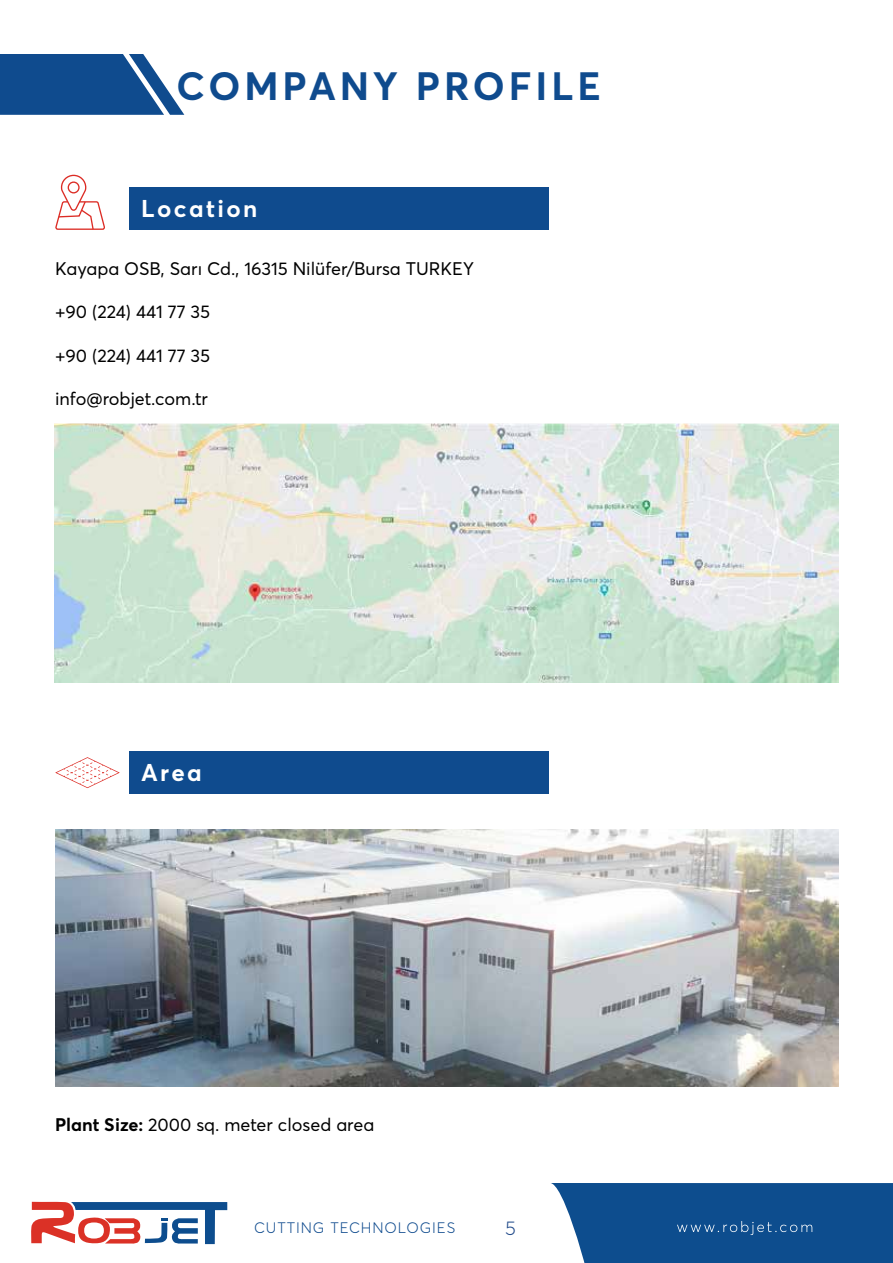
<style>
.page{position:relative;width:893px;height:1263px;background:#fff}
.page>*{position:absolute;margin:0;border:0;box-sizing:border-box;transform-origin:0 0}
.t1{font:700 39px "Averta";letter-spacing:.1em;color:#0f4b8e}
.t2{font:700 24px "Averta";letter-spacing:.1em;color:#fff}
.t3{font:300 19.5px "Averta";color:#234c8b}
.t4{font:18px "Averta";color:#000}
.t5{font:300 15px "Averta";letter-spacing:.06em;color:#0f4b8e}
.s1{font-weight:700}
</style>
<div class="page">
<svg style="left:31px;top:1201px;width:196px;height:43px"></svg>
<svg style="left:551px;top:1183px;width:342px;height:80px;background:#1e5996"></svg>
<svg style="left:0;top:54px;width:184px;height:61px;background:#31649e"></svg>
<div style="left:129px;top:187px;width:420px;height:43px;background:#0f4b8e"></div>
<svg style="left:55px;top:175px;width:50px;height:55px"></svg>
<div style="left:68px;top:181px;width:12px;height:12px;border:1px solid #dc2c25;border-radius:50%"></div>
<img style="left:54px;top:424px;width:785px;height:258px">
<div style="left:129px;top:751px;width:420px;height:43px;background:#0f4b8e"></div>
<img style="left:55px;top:829px;width:784px;height:257px">
<svg style="left:55px;top:757px;width:65px;height:31px"></svg>
<h1 class="t1" style="left:176px;top:61px;width:426px">COMPANY PROFILE</h1>
<h2 class="t2" style="left:141px;top:193px;width:118px">Location</h2>
<p class="t4" style="left:55px;top:258px;width:420px">Kayapa OSB, Sarı Cd., 16315 Nilüfer/Bursa TURKEY</p>
<p class="t4" style="left:55px;top:301px;width:157px">+90 (224) 441 77 35</p>
<p class="t4" style="left:55px;top:344px;width:157px">+90 (224) 441 77 35</p>
<p class="t4" style="left:55px;top:387px;width:154px">info@robjet.com.tr</p>
<h2 class="t2" style="left:141px;top:757px;width:62px">Area</h2>
<p class="t4" style="left:55px;top:1113px;width:321px"><span class="s1">Plant Size:</span> 2000 sq. meter closed area</p>
<p class="t5" style="left:254px;top:1218px;width:203px">CUTTING TECHNOLOGIES</p>
<p class="t3" style="left:505px;top:1216px;width:12px">5</p>
</div>
